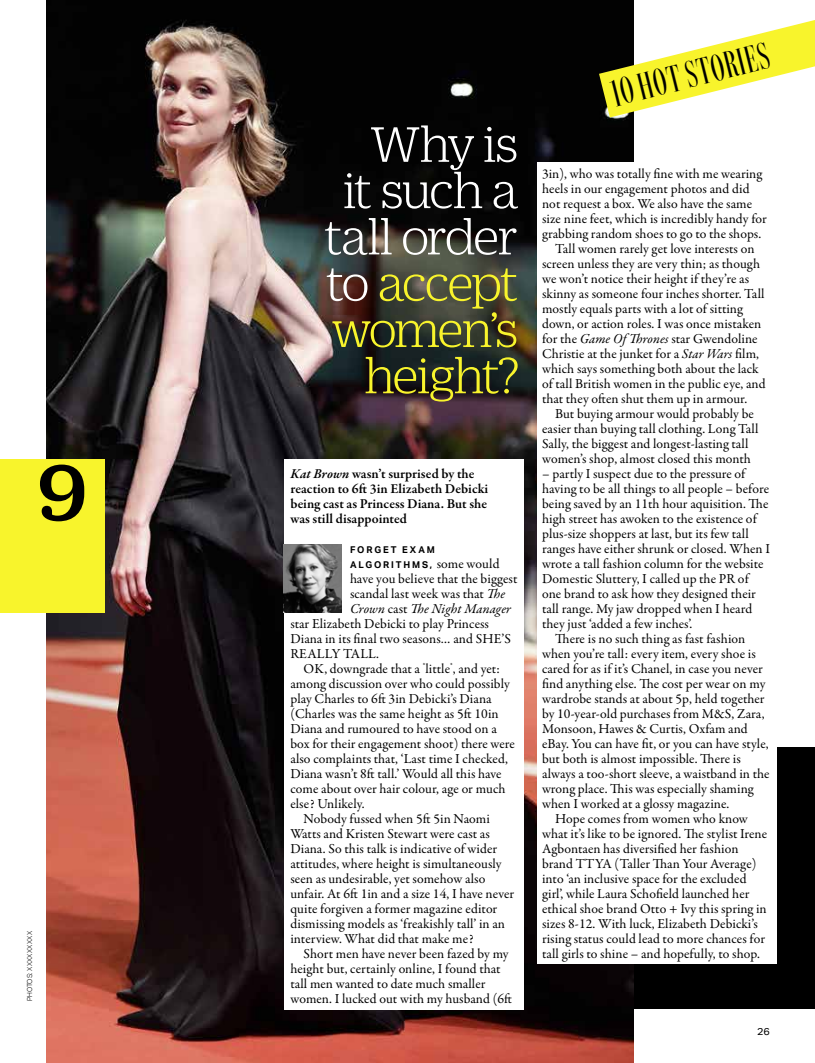
<style>
.page{position:relative;width:815px;height:1063px;background:#fff}
.page>*{position:absolute;margin:0;border:0;box-sizing:border-box;transform-origin:0 0}
.t1{font:500 85px "Duplicate Ionic";color:#000}
.t2{font:300 54px/46.2px "Duplicate Ionic";letter-spacing:-.045em;color:#fff;text-align:right}
.t3{font:35px "Grazia Display";color:#000}
.t4{font:13.75px "Garamond Premr Pro";letter-spacing:.005em;color:#000}
.t5{font:600 13.75px/15px "Garamond Premr Pro";letter-spacing:.005em;color:#000}
.t6{font:italic 13.75px "Garamond Premr Pro";letter-spacing:.005em;color:#000}
.t7{font:10px "Aktiv Grotesk";color:#000;scale:1.08 1}
.t8{font:700 9.38px/15px "Aktiv Grotesk";letter-spacing:.2em;color:#000}
.t9{font:300 6.88px "Aktiv Grotesk";letter-spacing:.04em;color:#000}
.s1{color:#f8f42c}
.s2{font-style:italic}
.s3{font-family:"Garamond Premr Pro";font-weight:400;font-size:13.75px}
.s4{font-style:normal}
</style>
<div class="page">
<div style="left:625px;top:747px;width:190px;height:262px;background:#000"></div>
<img style="left:46px;top:0;width:587px;height:1063px">
<div style="left:537px;top:162px;width:240px;height:802px;background:#fff"></div>
<div style="left:284px;top:459px;width:240px;height:550px;background:#fff"></div>
<svg style="left:599px;top:20px;width:216px;height:97px"></svg>
<img style="left:284px;top:545px;width:57px;height:68px">
<div style="left:0;top:459px;width:104px;height:154px;background:#f8f42c"></div>
<h1 class="t1" style="left:37px;top:432px;width:51px">9</h1>
<p class="t9" style="left:26px;top:1001px;width:72px;rotate:-90deg">PHOTOS: XXXXXXXXX</p>
<h2 class="t2" style="left:324px;top:118px;width:196px">Why is<br>it such a tall order to <span class="s1">accept women’s height?</span></h2>
<p class="t5" style="left:290px;top:466px;width:199px"><span class="s2">Kat Brown</span> wasn’t surprised by the reaction to 6ft 3in Elizabeth Debicki being cast as Princess Diana. But she was still disappointed</p>
<p class="t8" style="left:350px;top:542px;width:151px">FORGET EXAM<br>ALGORITHMS, <span class="s3">some would</span></p>
<p class="t4" style="left:350px;top:570px;width:169px">have you believe that the biggest</p>
<p class="t4" style="left:350px;top:585px;width:157px">scandal last week was that <span class="s2">The</span></p>
<p class="t6" style="left:350px;top:600px;width:163px">Crown <span class="s4">cast</span> The Night Manager</p>
<p class="t4" style="left:290px;top:615px;width:200px">star Elizabeth Debicki to play Princess</p>
<p class="t4" style="left:290px;top:630px;width:222px">Diana in its final two seasons… and SHE’S</p>
<p class="t4" style="left:290px;top:645px;width:90px">REALLY TALL.</p>
<p class="t4" style="left:304px;top:660px;width:198px">OK, downgrade that a <sup>*</sup>little<sup>*</sup>, and yet:</p>
<p class="t4" style="left:290px;top:675px;width:221px">among discussion over who could possibly</p>
<p class="t4" style="left:290px;top:690px;width:203px">play Charles to 6ft 3in Debicki’s Diana</p>
<p class="t4" style="left:290px;top:705px;width:210px">(Charles was the same height as 5ft 10in</p>
<p class="t4" style="left:290px;top:720px;width:208px">Diana and rumoured to have stood on a</p>
<p class="t4" style="left:290px;top:735px;width:226px">box for their engagement shoot) there were</p>
<p class="t4" style="left:290px;top:750px;width:219px">also complaints that, ‘Last time I checked,</p>
<p class="t4" style="left:290px;top:765px;width:213px">Diana wasn’t 8ft tall.’ Would all this have</p>
<p class="t4" style="left:290px;top:780px;width:217px">come about over hair colour, age or much</p>
<p class="t4" style="left:290px;top:795px;width:76px">else? Unlikely.</p>
<p class="t4" style="left:304px;top:810px;width:188px">Nobody fussed when 5ft 5in Naomi</p>
<p class="t4" style="left:290px;top:825px;width:201px">Watts and Kristen Stewart were cast as</p>
<p class="t4" style="left:290px;top:840px;width:208px">Diana. So this talk is indicative of wider</p>
<p class="t4" style="left:290px;top:855px;width:213px">attitudes, where height is simultaneously</p>
<p class="t4" style="left:290px;top:870px;width:197px">seen as undesirable, yet somehow also</p>
<p class="t4" style="left:290px;top:885px;width:225px">unfair. At 6ft 1in and a size 14, I have never</p>
<p class="t4" style="left:290px;top:900px;width:208px">quite forgiven a former magazine editor</p>
<p class="t4" style="left:290px;top:915px;width:216px">dismissing models as ‘freakishly tall’ in an</p>
<p class="t4" style="left:290px;top:930px;width:185px">interview. What did that make me?</p>
<p class="t4" style="left:304px;top:945px;width:207px">Short men have never been fazed by my</p>
<p class="t4" style="left:290px;top:960px;width:212px">height but, certainly online, I found that</p>
<p class="t4" style="left:290px;top:975px;width:196px">tall men wanted to date much smaller</p>
<p class="t4" style="left:290px;top:990px;width:223px">women. I lucked out with my husband (6ft</p>
<h3 class="t3" style="left:607px;top:76px;width:164px;rotate:-14deg">10 HOT STORIES</h3>
<p class="t4" style="left:542px;top:165px;width:221px">3in), who was totally fine with me wearing</p>
<p class="t4" style="left:542px;top:180px;width:209px">heels in our engagement photos and did</p>
<p class="t4" style="left:542px;top:195px;width:212px">not request a box. We also have the same</p>
<p class="t4" style="left:542px;top:210px;width:226px">size nine feet, which is incredibly handy for</p>
<p class="t4" style="left:542px;top:225px;width:221px">grabbing random shoes to go to the shops.</p>
<p class="t4" style="left:555px;top:240px;width:201px">Tall women rarely get love interests on</p>
<p class="t4" style="left:542px;top:255px;width:219px">screen unless they are very thin; as though</p>
<p class="t4" style="left:542px;top:270px;width:209px">we won’t notice their height if they’re as</p>
<p class="t4" style="left:542px;top:285px;width:224px">skinny as someone four inches shorter. Tall</p>
<p class="t4" style="left:542px;top:300px;width:202px">mostly equals parts with a lot of sitting</p>
<p class="t4" style="left:542px;top:315px;width:221px">down, or action roles. I was once mistaken</p>
<p class="t4" style="left:542px;top:330px;width:217px">for the <span class="s2">Game Of Thrones</span> star Gwendoline</p>
<p class="t4" style="left:542px;top:345px;width:218px">Christie at the junket for a <span class="s2">Star Wars</span> film,</p>
<p class="t4" style="left:542px;top:360px;width:218px">which says something both about the lack</p>
<p class="t4" style="left:542px;top:375px;width:225px">of tall British women in the public eye, and</p>
<p class="t4" style="left:542px;top:390px;width:207px">that they often shut them up in armour.</p>
<p class="t4" style="left:555px;top:405px;width:200px">But buying armour would probably be</p>
<p class="t4" style="left:542px;top:420px;width:218px">easier than buying tall clothing. Long Tall</p>
<p class="t4" style="left:542px;top:435px;width:208px">Sally, the biggest and longest-lasting tall</p>
<p class="t4" style="left:542px;top:450px;width:210px">women’s shop, almost closed this month</p>
<p class="t4" style="left:542px;top:465px;width:205px">– partly I suspect due to the pressure of</p>
<p class="t4" style="left:542px;top:480px;width:228px">having to be all things to all people – before</p>
<p class="t4" style="left:542px;top:495px;width:228px">being saved by an 11th hour aquisition. The</p>
<p class="t4" style="left:542px;top:510px;width:216px">high street has awoken to the existence of</p>
<p class="t4" style="left:542px;top:525px;width:208px">plus-size shoppers at last, but its few tall</p>
<p class="t4" style="left:542px;top:540px;width:229px">ranges have either shrunk or closed. When I</p>
<p class="t4" style="left:542px;top:555px;width:223px">wrote a tall fashion column for the website</p>
<p class="t4" style="left:542px;top:570px;width:208px">Domestic Sluttery, I called up the PR of</p>
<p class="t4" style="left:542px;top:585px;width:215px">one brand to ask how they designed their</p>
<p class="t4" style="left:542px;top:600px;width:212px">tall range. My jaw dropped when I heard</p>
<p class="t4" style="left:542px;top:615px;width:152px">they just ‘added a few inches’.</p>
<p class="t4" style="left:555px;top:630px;width:192px">There is no such thing as fast fashion</p>
<p class="t4" style="left:542px;top:645px;width:215px">when you’re tall: every item, every shoe is</p>
<p class="t4" style="left:542px;top:660px;width:222px">cared for as if it’s Chanel, in case you never</p>
<p class="t4" style="left:542px;top:675px;width:225px">find anything else. The cost per wear on my</p>
<p class="t4" style="left:542px;top:690px;width:224px">wardrobe stands at about 5p, held together</p>
<p class="t4" style="left:542px;top:705px;width:224px">by 10-year-old purchases from M&amp;S, Zara,</p>
<p class="t4" style="left:542px;top:720px;width:207px">Monsoon, Hawes &amp; Curtis, Oxfam and</p>
<p class="t4" style="left:542px;top:735px;width:228px">eBay. You can have fit, or you can have style,</p>
<p class="t4" style="left:542px;top:750px;width:200px">but both is almost impossible. There is</p>
<p class="t4" style="left:542px;top:765px;width:229px">always a too-short sleeve, a waistband in the</p>
<p class="t4" style="left:542px;top:780px;width:213px">wrong place. This was especially shaming</p>
<p class="t4" style="left:542px;top:795px;width:189px">when I worked at a glossy magazine.</p>
<p class="t4" style="left:555px;top:810px;width:194px">Hope comes from women who know</p>
<p class="t4" style="left:542px;top:825px;width:226px">what it’s like to be ignored. The stylist Irene</p>
<p class="t4" style="left:542px;top:840px;width:198px">Agbontaen has diversified her fashion</p>
<p class="t4" style="left:542px;top:855px;width:216px">brand TTYA (Taller Than Your Average)</p>
<p class="t4" style="left:542px;top:870px;width:206px">into ‘an inclusive space for the excluded</p>
<p class="t4" style="left:542px;top:885px;width:209px">girl’, while Laura Schofield launched her</p>
<p class="t4" style="left:542px;top:900px;width:226px">ethical shoe brand Otto + Ivy this spring in</p>
<p class="t4" style="left:542px;top:915px;width:217px">sizes 8-12. With luck, Elizabeth Debicki’s</p>
<p class="t4" style="left:542px;top:930px;width:224px">rising status could lead to more chances for</p>
<p class="t4" style="left:542px;top:945px;width:220px">tall girls to shine – and hopefully, to shop.</p>
<p class="t7" style="left:757px;top:1025px;width:13px">26</p>
</div>
